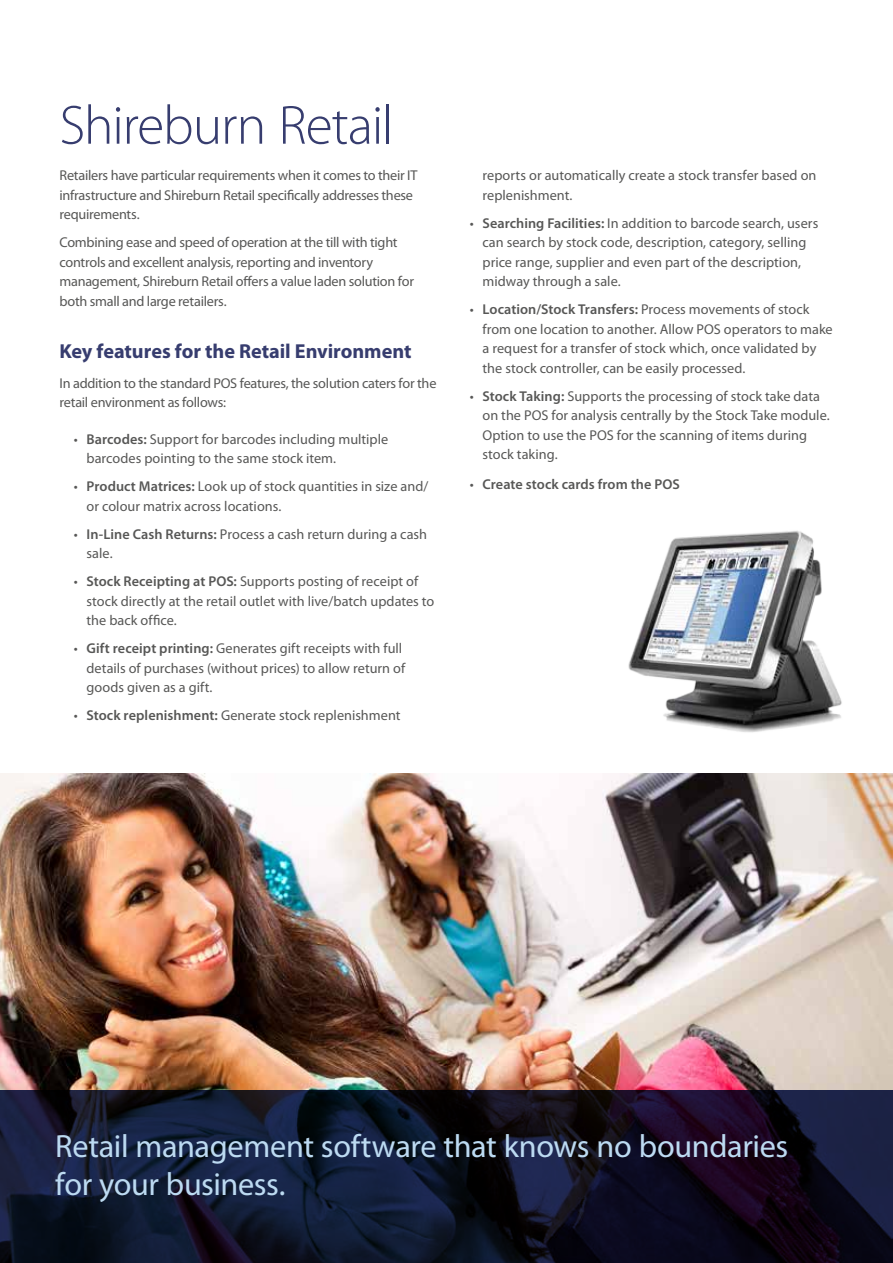
<style>
.page{position:relative;width:893px;height:1263px;background:#fff}
.page>*{position:absolute;margin:0;border:0;box-sizing:border-box;transform-origin:0 0}
.t1{font:300 55.5px "Myriad Pro";letter-spacing:-.02em;color:#373d6f}
.t2{font:32.25px/37.5px "Myriad Pro";letter-spacing:-.01em;color:#bcdaf1}
.t3{font:700 20.25px "Myriad Pro";letter-spacing:-.005em;color:#373d6f}
.t4{font:14.25px/19.5px "Myriad Pro";color:#575756}
.t5{font:14.25px/19.5px "Myriad Pro";letter-spacing:-.02em;color:#575756}
.t6{font:600 14.25px "Myriad Pro";letter-spacing:.005em;color:#575756}
.s1{font-weight:600}
.s2{font-weight:400}
</style>
<div class="page">
<img style="left:0;top:774px;width:893px;height:316px">
<svg style="left:0;top:1090px;width:893px;height:173px;background:#111329"></svg>
<img style="left:628px;top:530px;width:214px;height:203px">
<h1 class="t1" style="left:60px;top:92px;width:336px">Shireburn Retail</h1>
<p class="t5" style="left:60px;top:165px;width:360px">Retailers have particular requirements when it comes to their IT infrastructure and Shireburn Retail specifically addresses these requirements.</p>
<p class="t5" style="left:60px;top:232px;width:356px">Combining ease and speed of operation at the till with tight controls and excellent analysis, reporting and inventory management, Shireburn Retail offers a value laden solution for both small and large retailers.</p>
<h3 class="t3" style="left:60px;top:338px;width:353px">Key features for the Retail Environment</h3>
<p class="t5" style="left:60px;top:373px;width:378px">In addition to the standard POS features, the solution caters for the retail environment as follows:</p>
<p class="t4" style="left:87px;top:429px;width:303px;text-indent:-13px">• <span class="s1">Barcodes:</span> Support for barcodes including multiple barcodes pointing to the same stock item.</p>
<p class="t4" style="left:87px;top:476px;width:343px;text-indent:-13px">• <span class="s1">Product Matrices:</span> Look up of stock quantities in size and/ or colour matrix across locations.</p>
<p class="t4" style="left:87px;top:524px;width:342px;text-indent:-13px">• <span class="s1">In-Line Cash Returns:</span> Process a cash return during a cash sale.</p>
<p class="t4" style="left:87px;top:571px;width:349px;text-indent:-13px">• <span class="s1">Stock Receipting at POS:</span> Supports posting of receipt of stock directly at the retail outlet with live/batch updates to the back office.</p>
<p class="t4" style="left:87px;top:638px;width:320px;text-indent:-13px">• <span class="s1">Gift receipt printing:</span> Generates gift receipts with full details of purchases (without prices) to allow return of goods given as a gift.</p>
<p class="t4" style="left:74px;top:705px;width:328px">• <span class="s1">Stock replenishment:</span> Generate stock replenishment</p>
<p class="t4" style="left:482px;top:165px;width:335px">reports or automatically create a stock transfer based on replenishment.</p>
<p class="t4" style="left:482px;top:213px;width:337px;text-indent:-13px">• <span class="s1">Searching Facilities:</span> In addition to barcode search, users can search by stock code, description, category, selling price range, supplier and even part of the description, midway through a sale.</p>
<p class="t4" style="left:482px;top:299px;width:352px;text-indent:-13px">• <span class="s1">Location/Stock Transfers:</span> Process movements of stock from one location to another. Allow POS operators to make a request for a transfer of stock which, once validated by the stock controller, can be easily processed.</p>
<p class="t4" style="left:482px;top:386px;width:349px;text-indent:-13px">• <span class="s1">Stock Taking:</span> Supports the processing of stock take data on the POS for analysis centrally by the Stock Take module.<br>Option to use the POS for the scanning of items during stock taking.</p>
<p class="t6" style="left:470px;top:475px;width:211px"><span class="s2">•</span> Create stock cards from the POS</p>
<h2 class="t2" style="left:55px;top:1127px;width:735px">Retail management software that knows no boundaries for your business.</h2>
</div>
